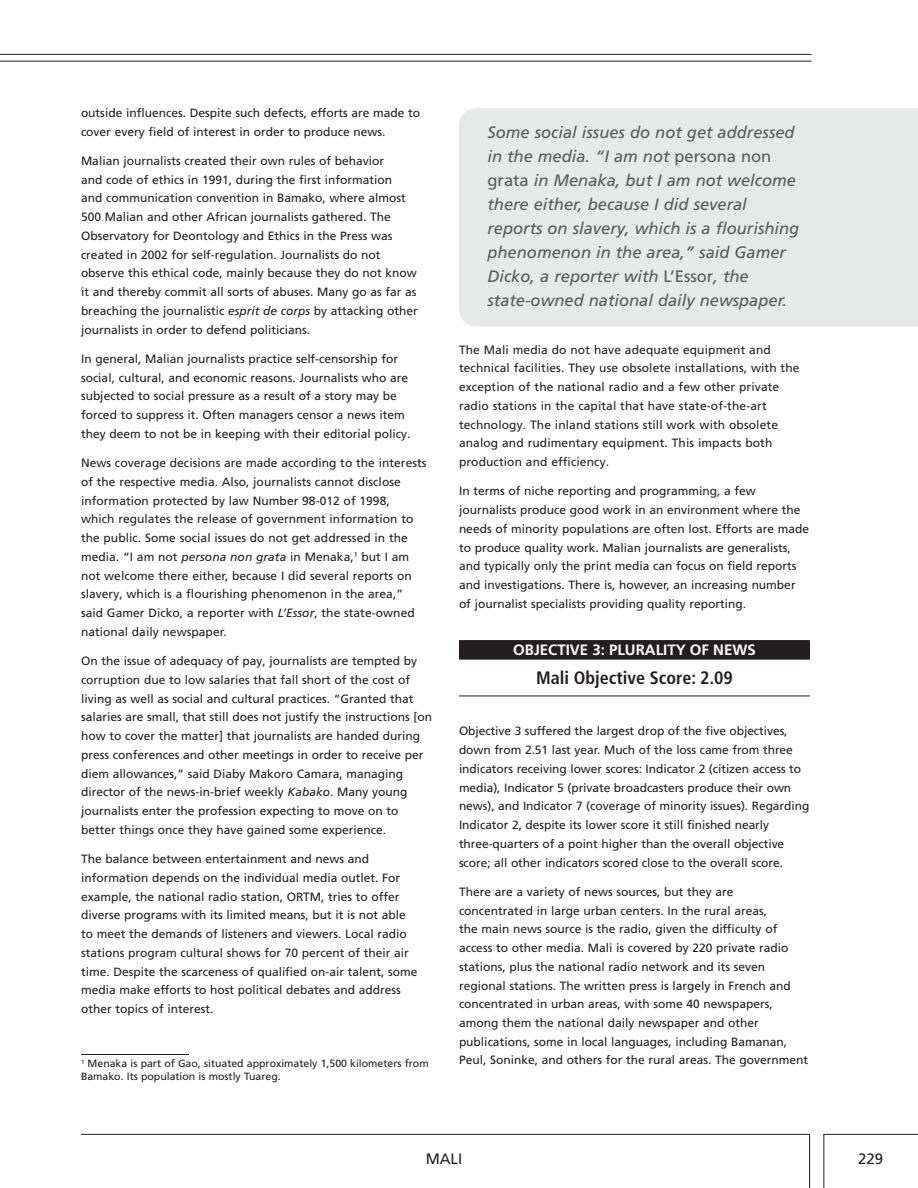
<style>
.page{position:relative;width:918px;height:1188px;background:#fff}
.page>*{position:absolute;margin:0;border:0;box-sizing:border-box;transform-origin:0 0}
.t1{font:700 condensed 18px "Frutiger";color:#231f20}
.t2{font:italic 16.5px/24px "Frutiger LT Pro";color:#58595b}
.t3{font:700 15px "Frutiger LT Pro";color:#fff}
.t4{font:15px "Frutiger LT Pro";color:#231f20}
.t5{font:12px/18.8px "Frutiger LT Pro";color:#231f20}
.t6{font:10.5px/12.8px "Frutiger LT Pro";color:#231f20}
.s1{font-style:italic}
.s2{font-style:normal}
</style>
<div class="page">
<hr style="left:81px;top:1134px;width:729px;height:1px;background:#231f20">
<hr style="left:809px;top:1134px;width:1px;height:54px;background:#231f20">
<hr style="left:823px;top:1134px;width:1px;height:54px;background:#231f20">
<hr style="left:823px;top:1134px;width:95px;height:1px;background:#231f20">
<hr style="left:0;top:61px;width:812px;height:1px;background:#231f20">
<hr style="left:0;top:54px;width:812px;height:1px;background:#231f20">
<div style="left:459px;top:640px;width:351px;height:15px;background:#231f20"></div>
<div style="left:459px;top:654px;width:351px;height:6px;background:#231f20"></div>
<hr style="left:459px;top:696px;width:351px;height:1px;background:#231f20">
<hr style="left:81px;top:1054px;width:108px;height:1px;background:#231f20">
<div style="left:459px;top:108px;width:459px;height:219px;background:#e7e8e8"></div>
<p class="t5" style="left:81px;top:103px;width:341px">outside influences. Despite such defects, efforts are made to cover every field of interest in order to produce news.</p>
<p class="t5" style="left:81px;top:151px;width:338px">Malian journalists created their own rules of behavior<br>and code of ethics in 1991, during the first information<br>and communication convention in Bamako, where almost 500 Malian and other African journalists gathered. The Observatory for Deontology and Ethics in the Press was created in 2002 for self-regulation. Journalists do not observe this ethical code, mainly because they do not know it and thereby commit all sorts of abuses. Many go as far as breaching the journalistic <span class="s1">esprit de corps</span> by attacking other journalists in order to defend politicians.</p>
<p class="t5" style="left:81px;top:349px;width:331px">In general, Malian journalists practice self-censorship for social, cultural, and economic reasons. Journalists who are subjected to social pressure as a result of a story may be forced to suppress it. Often managers censor a news item they deem to not be in keeping with their editorial policy.</p>
<p class="t5" style="left:81px;top:454px;width:347px">News coverage decisions are made according to the interests of the respective media. Also, journalists cannot disclose information protected by law Number 98-012 of 1998,<br>which regulates the release of government information to the public. Some social issues do not get addressed in the media. “I am not <span class="s1">persona non grata</span> in Menaka,<sup>1</sup> but I am not welcome there either, because I did several reports on slavery, which is a flourishing phenomenon in the area,” said Gamer Dicko, a reporter with <span class="s1">L’Essor</span>, the state-owned national daily newspaper.</p>
<p class="t5" style="left:81px;top:652px;width:353px">On the issue of adequacy of pay, journalists are tempted by corruption due to low salaries that fall short of the cost of living as well as social and cultural practices. “Granted that salaries are small, that still does not justify the instructions [on how to cover the matter] that journalists are handed during press conferences and other meetings in order to receive per diem allowances,” said Diaby Makoro Camara, managing director of the news-in-brief weekly <span class="s1">Kabako</span>. Many young journalists enter the profession expecting to move on to better things once they have gained some experience.</p>
<p class="t5" style="left:81px;top:850px;width:338px">The balance between entertainment and news and information depends on the individual media outlet. For example, the national radio station, ORTM, tries to offer diverse programs with its limited means, but it is not able to meet the demands of listeners and viewers. Local radio stations program cultural shows for 70 percent of their air time. Despite the scarceness of qualified on-air talent, some media make efforts to host political debates and address other topics of interest.</p>
<p class="t6" style="left:81px;top:1057px;width:349px"><sup>1</sup> Menaka is part of Gao, situated approximately 1,500 kilometers from<br>Bamako. Its population is mostly Tuareg.</p>
<p class="t2" style="left:488px;top:121px;width:313px">Some social issues do not get addressed in the media. “I am not <span class="s2">persona non grata</span> in Menaka, but I am not welcome there either, because I did several reports on slavery, which is a flourishing phenomenon in the area,” said Gamer Dicko, a reporter with <span class="s2">L’Essor</span>, the state-owned national daily newspaper.</p>
<p class="t5" style="left:459px;top:340px;width:342px">The Mali media do not have adequate equipment and technical facilities. They use obsolete installations, with the exception of the national radio and a few other private radio stations in the capital that have state-of-the-art technology. The inland stations still work with obsolete analog and rudimentary equipment. This impacts both production and efficiency.</p>
<p class="t5" style="left:459px;top:482px;width:352px">In terms of niche reporting and programming, a few journalists produce good work in an environment where the needs of minority populations are often lost. Efforts are made to produce quality work. Malian journalists are generalists, and typically only the print media can focus on field reports and investigations. There is, however, an increasing number of journalist specialists providing quality reporting.</p>
<p class="t3" style="left:513px;top:641px;width:21px">OBJECTIVE</p>
<p class="t3" style="left:592px;top:641px;width:35px">3: PLURALITY</p>
<p class="t3" style="left:690px;top:641px;width:46px">OF NEWS</p>
<h1 class="t1" style="left:536px;top:667px;width:198px">Mali Objective Score: 2.09</h1>
<p class="t5" style="left:459px;top:722px;width:352px">Objective 3 suffered the largest drop of the five objectives, down from 2.51 last year. Much of the loss came from three indicators receiving lower scores: Indicator 2 (citizen access to media), Indicator 5 (private broadcasters produce their own news), and Indicator 7 (coverage of minority issues). Regarding Indicator 2, despite its lower score it still finished nearly three-quarters of a point higher than the overall objective score; all other indicators scored close to the overall score.</p>
<p class="t5" style="left:459px;top:882px;width:351px">There are a variety of news sources, but they are concentrated in large urban centers. In the rural areas,<br>the main news source is the radio, given the difficulty of access to other media. Mali is covered by 220 private radio stations, plus the national radio network and its seven regional stations. The written press is largely in French and concentrated in urban areas, with some 40 newspapers, among them the national daily newspaper and other publications, some in local languages, including Bamanan, Peul, Soninke, and others for the rural areas. The government</p>
<p class="t4" style="left:426px;top:1150px;width:23px">Mali</p>
<p class="t4" style="left:858px;top:1150px;width:27px">229</p>
</div>
